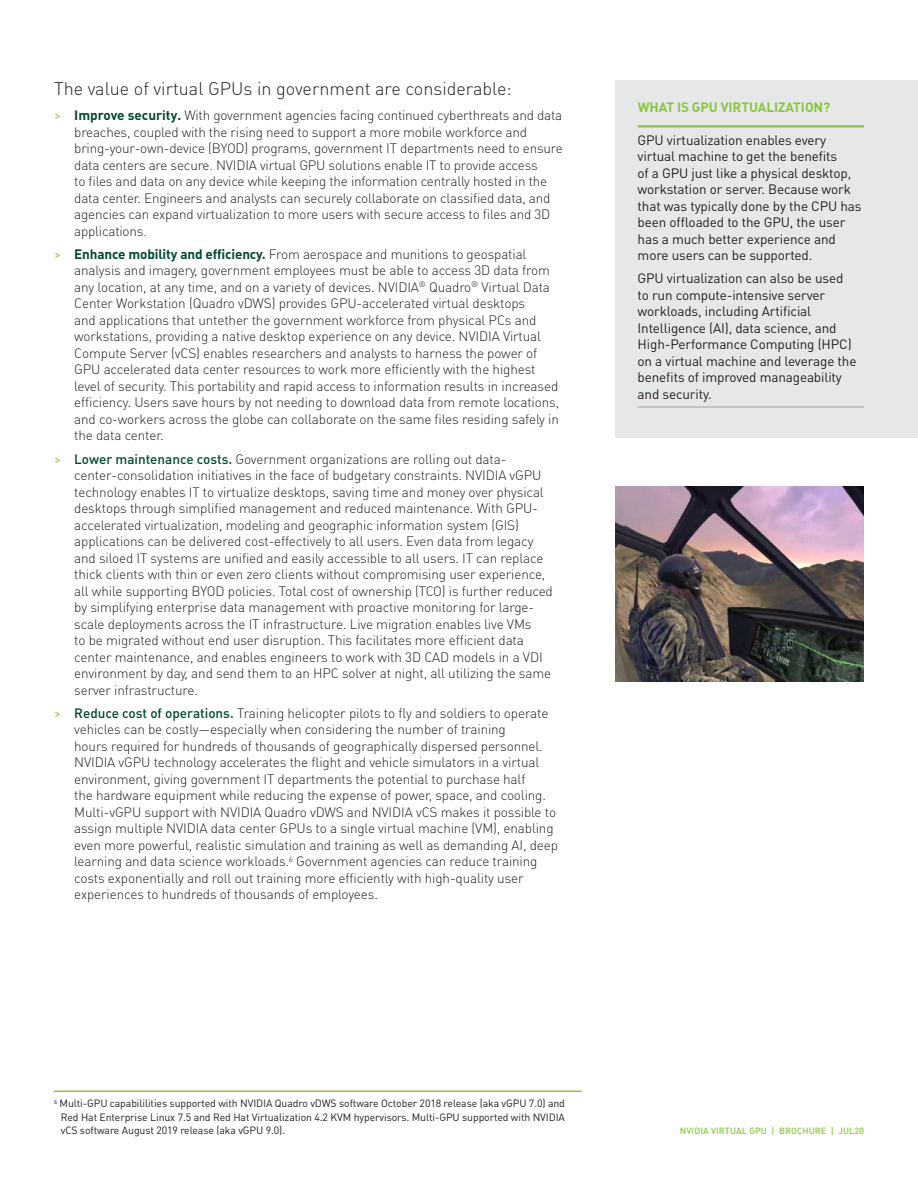
<style>
.page{position:relative;width:918px;height:1188px;background:#fff}
.page>*{position:absolute;margin:0;border:0;box-sizing:border-box;transform-origin:0 0}
.Small_Text_Heading{font:300 18px "DIN Pro";color:#231f20}
.t1{font:300 13.5px/16.5px "DIN Pro";letter-spacing:-.01em;color:#231f20}
.t2{font:13.5px/16.5px "DIN Pro";letter-spacing:-.01em;color:#231f20}
.t3{font:700 13.5px "DIN Pro";letter-spacing:-.005em;color:#8bc63e}
.t4{font:10.5px/13.5px "DIN Pro";letter-spacing:-.01em;color:#231f20;text-align:justify}
.t5{font:500 9px "DIN Pro";letter-spacing:.01em;color:#8bc63e}
.s1{font-weight:400;color:#8bc63e}
.s2{font-weight:700;color:#004831}
.s3{font-weight:500;color:#004831}
</style>
<div class="page">
<div style="left:616px;top:80px;width:302px;height:358px;background:#e6e7e9"></div>
<hr style="left:638px;top:407px;width:226px;height:1px;background:#a0a1a5">
<hr style="left:638px;top:125px;width:226px;height:3px;background:#8bc63e">
<img style="left:616px;top:486px;width:248px;height:195px">
<hr style="left:54px;top:1091px;width:528px;height:1px;background:#8bc63e">
<p class="Small_Text_Heading" style="left:54px;top:76px;width:459px">The value of virtual GPUs in government are considerable:</p>
<p class="t1" style="left:74px;top:106px;width:490px;text-indent:-20px"><span class="s1">&gt;</span> <span class="s2">Improve security.</span> With government agencies facing continued cyberthreats and data breaches, coupled with the rising need to support a more mobile workforce and bring-your-own-device (BYOD) programs, government IT departments need to ensure data centers are secure. NVIDIA virtual GPU solutions enable IT to provide access<br>to files and data on any device while keeping the information centrally hosted in the data center. Engineers and analysts can securely collaborate on classified data, and agencies can expand virtualization to more users with secure access to files and 3D applications.</p>
<p class="t1" style="left:74px;top:245px;width:486px;text-indent:-20px"><span class="s1">&gt;</span> <span class="s2">Enhance mobility and efficiency.</span> From aerospace and munitions to geospatial analysis and imagery, government employees must be able to access 3D data from any location, at any time, and on a variety of devices. NVIDIA<sup>®</sup> Quadro<sup>®</sup> Virtual Data Center Workstation (Quadro vDWS) provides GPU-accelerated virtual desktops<br>and applications that untether the government workforce from physical PCs and workstations, providing a native desktop experience on any device. NVIDIA Virtual Compute Server (vCS) enables researchers and analysts to harness the power of GPU accelerated data center resources to work more efficiently with the highest level of security. This portability and rapid access to information results in increased efficiency. Users save hours by not needing to download data from remote locations, and co-workers across the globe can collaborate on the same files residing safely in the data center.</p>
<p class="t1" style="left:74px;top:450px;width:480px;text-indent:-20px"><span class="s1">&gt;</span> <span class="s3">Lower maintenance costs.</span> Government organizations are rolling out data&shy;center-consolidation initiatives in the face of budgetary constraints. NVIDIA vGPU technology enables IT to virtualize desktops, saving time and money over physical desktops through simplified management and reduced maintenance. With GPU&shy;accelerated virtualization, modeling and geographic information system (GIS) applications can be delivered cost-effectively to all users. Even data from legacy and siloed IT systems are unified and easily accessible to all users. IT can replace thick clients with thin or even zero clients without compromising user experience, all while supporting BYOD policies. Total cost of ownership (TCO) is further reduced by simplifying enterprise data management with proactive monitoring for large&shy;scale deployments across the IT infrastructure. Live migration enables live VMs<br>to be migrated without end user disruption. This facilitates more efficient data center maintenance, and enables engineers to work with 3D CAD models in a VDI environment by day, and send them to an HPC solver at night, all utilizing the same server infrastructure.</p>
<p class="t1" style="left:74px;top:704px;width:485px;text-indent:-20px"><span class="s1">&gt;</span> <span class="s3">Reduce cost of operations.</span> Training helicopter pilots to fly and soldiers to operate vehicles can be costly—especially when considering the number of training<br>hours required for hundreds of thousands of geographically dispersed personnel.<br>NVIDIA vGPU technology accelerates the flight and vehicle simulators in a virtual environment, giving government IT departments the potential to purchase half<br>the hardware equipment while reducing the expense of power, space, and cooling.<br>Multi-vGPU support with NVIDIA Quadro vDWS and NVIDIA vCS makes it possible to assign multiple NVIDIA data center GPUs to a single virtual machine (VM), enabling even more powerful, realistic simulation and training as well as demanding AI, deep learning and data science workloads.<sup>6</sup> Government agencies can reduce training costs exponentially and roll out training more efficiently with high-quality user experiences to hundreds of thousands of employees.</p>
<p class="t3" style="left:638px;top:98px;width:194px">WHAT IS GPU VIRTUALIZATION?</p>
<h3 class="t2" style="left:638px;top:131px;width:225px">GPU virtualization enables every virtual machine to get the benefits<br>of a GPU just like a physical desktop, workstation or server. Because work that was typically done by the CPU has been offloaded to the GPU, the user has a much better experience and more users can be supported.</h3>
<h3 class="t2" style="left:638px;top:270px;width:220px">GPU virtualization can also be used to run compute-intensive server workloads, including Artificial<br>Intelligence (AI), data science, and<br>High-Performance Computing (HPC) on a virtual machine and leverage the benefits of improved manageability and security.</h3>
<p class="t4" style="left:61px;top:1096px;width:506px;text-indent:-7px"><sup>6</sup> Multi-GPU capabililities supported with NVIDIA Quadro vDWS software October 2018 release (aka vGPU 7.0) and Red Hat Enterprise Linux 7.5 and Red Hat Virtualization 4.2 KVM hypervisors. Multi-GPU supported with NVIDIA vCS software August 2019 release (aka vGPU 9.0).</p>
<p class="t5" style="left:680px;top:1125px;width:186px">NVIDIA VIRTUAL GPU | BROCHURE | Jul20</p>
</div>
